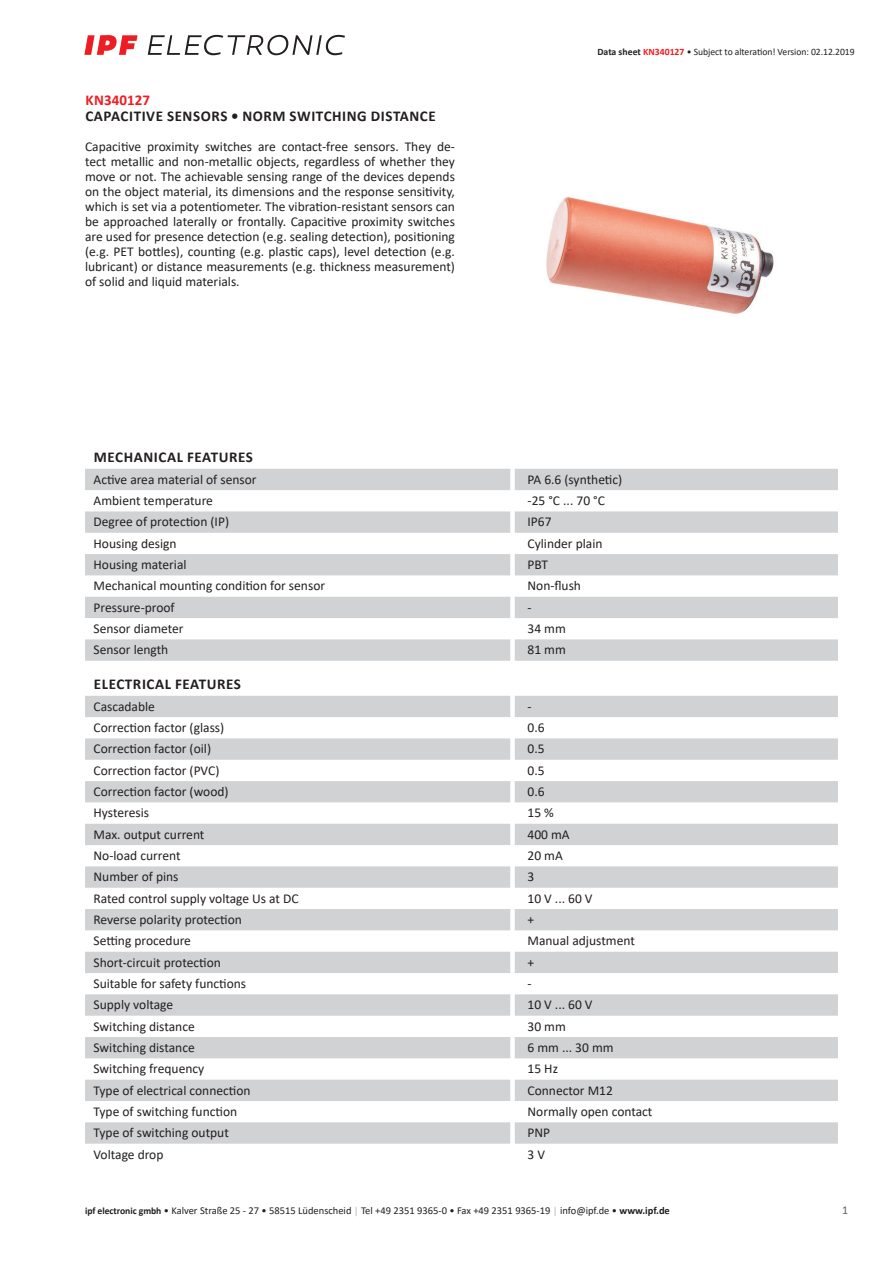
<style>
.page{position:relative;width:893px;height:1263px;background:#fff}
.page>*{position:absolute;margin:0;border:0;box-sizing:border-box;transform-origin:0 0}
.t1{font:700 15px "Calibri";letter-spacing:.04em;color:#231f20}
.t2{font:700 15px "Calibri";color:#ee1d23}
.t3{font:13.5px/15px "Calibri";color:#231f20;text-align:justify}
.t4{font:12px "Calibri";color:#636366}
.t5{font:10.5px "Calibri";color:#231f20}
.t6{font:9.75px "Calibri";letter-spacing:-.005em;color:#231f20}
.s1{font-weight:700}
.s2{font-weight:700;color:#ee1d23}
.s3{font-weight:700;font-size:9.75px}
.s4{font-size:9.75px;color:#a8a9ad}
</style>
<div class="page">
<svg style="left:148px;top:35px;width:197px;height:20px"></svg>
<svg style="left:84px;top:35px;width:54px;height:20px"></svg>
<svg style="left:85px;top:469px;width:753px;height:192px;fill:#d1d2d4"></svg>
<svg style="left:85px;top:696px;width:753px;height:448px;fill:#d3d4d6"></svg>
<img style="left:546px;top:197px;width:228px;height:117px">
<p class="t2" style="left:85px;top:89px;width:66px">KN340127</p>
<p class="t1" style="left:85px;top:106px;width:352px">CAPACITIVE SENSORS • NORM SWITCHING DISTANCE</p>
<p class="t3" style="left:85px;top:139px;width:371px">Capacitive proximity switches are contact-free sensors. They de&shy;tect metallic and non-metallic objects, regardless of whether they move or not. The achievable sensing range of the devices depends on the object material, its dimensions and the response sensitivity, which is set via a potentiometer. The vibration-resistant sensors can be approached laterally or frontally. Capacitive proximity switches are used for presence detection (e.g. sealing detection), positioning (e.g. PET bottles), counting (e.g. plastic caps), level detection (e.g. lubricant) or distance measurements (e.g. thickness measurement) of solid and liquid materials.</p>
<p class="t6" style="left:597px;top:45px;width:259px"><span class="s1">Data sheet</span> <span class="s2">KN340127</span> • Subject to alteration! Version: 02.12.2019</p>
<p class="t1" style="left:94px;top:447px;width:161px">MECHANICAL FEATURES</p>
<p class="t3" style="left:94px;top:471px;width:165px">Active area material of sensor</p>
<p class="t3" style="left:527px;top:471px;width:96px">PA 6.6 (synthetic)</p>
<p class="t3" style="left:94px;top:493px;width:121px">Ambient temperature</p>
<p class="t3" style="left:527px;top:493px;width:79px">-25 °C ... 70 °C</p>
<p class="t3" style="left:94px;top:514px;width:137px">Degree of protection (IP)</p>
<p class="t3" style="left:527px;top:514px;width:26px">IP67</p>
<p class="t3" style="left:94px;top:535px;width:85px">Housing design</p>
<p class="t3" style="left:527px;top:535px;width:76px">Cylinder plain</p>
<p class="t3" style="left:94px;top:557px;width:95px">Housing material</p>
<p class="t3" style="left:527px;top:557px;width:22px">PBT</p>
<p class="t3" style="left:94px;top:578px;width:233px">Mechanical mounting condition for sensor</p>
<p class="t3" style="left:527px;top:578px;width:55px">Non-flush</p>
<p class="t3" style="left:94px;top:599px;width:83px">Pressure-proof</p>
<p class="t3" style="left:527px;top:599px;width:6px">-</p>
<p class="t3" style="left:94px;top:621px;width:92px">Sensor diameter</p>
<p class="t3" style="left:527px;top:621px;width:40px">34 mm</p>
<p class="t3" style="left:94px;top:642px;width:76px">Sensor length</p>
<p class="t3" style="left:527px;top:642px;width:40px">81 mm</p>
<p class="t1" style="left:94px;top:674px;width:149px">ELECTRICAL FEATURES</p>
<p class="t3" style="left:94px;top:698px;width:63px">Cascadable</p>
<p class="t3" style="left:527px;top:698px;width:6px">-</p>
<p class="t3" style="left:94px;top:720px;width:132px">Correction factor (glass)</p>
<p class="t3" style="left:527px;top:720px;width:19px">0.6</p>
<p class="t3" style="left:94px;top:741px;width:119px">Correction factor (oil)</p>
<p class="t3" style="left:527px;top:741px;width:19px">0.5</p>
<p class="t3" style="left:94px;top:762px;width:127px">Correction factor (PVC)</p>
<p class="t3" style="left:527px;top:762px;width:19px">0.5</p>
<p class="t3" style="left:94px;top:784px;width:137px">Correction factor (wood)</p>
<p class="t3" style="left:527px;top:784px;width:19px">0.6</p>
<p class="t3" style="left:94px;top:805px;width:57px">Hysteresis</p>
<p class="t3" style="left:527px;top:805px;width:28px">15 %</p>
<p class="t3" style="left:94px;top:826px;width:112px">Max. output current</p>
<p class="t3" style="left:527px;top:826px;width:44px">400 mA</p>
<p class="t3" style="left:94px;top:848px;width:89px">No-load current</p>
<p class="t3" style="left:527px;top:848px;width:37px">20 mA</p>
<p class="t3" style="left:94px;top:869px;width:86px">Number of pins</p>
<p class="t3" style="left:527px;top:869px;width:8px">3</p>
<p class="t3" style="left:94px;top:890px;width:207px">Rated control supply voltage Us at DC</p>
<p class="t3" style="left:527px;top:890px;width:67px">10 V ... 60 V</p>
<p class="t3" style="left:94px;top:912px;width:150px">Reverse polarity protection</p>
<p class="t3" style="left:527px;top:912px;width:8px">+</p>
<p class="t3" style="left:94px;top:933px;width:99px">Setting procedure</p>
<p class="t3" style="left:527px;top:933px;width:109px">Manual adjustment</p>
<p class="t3" style="left:94px;top:954px;width:129px">Short-circuit protection</p>
<p class="t3" style="left:527px;top:954px;width:8px">+</p>
<p class="t3" style="left:94px;top:976px;width:154px">Suitable for safety functions</p>
<p class="t3" style="left:527px;top:976px;width:6px">-</p>
<p class="t3" style="left:94px;top:997px;width:81px">Supply voltage</p>
<p class="t3" style="left:527px;top:997px;width:67px">10 V ... 60 V</p>
<p class="t3" style="left:94px;top:1018px;width:103px">Switching distance</p>
<p class="t3" style="left:527px;top:1018px;width:40px">30 mm</p>
<p class="t3" style="left:94px;top:1040px;width:103px">Switching distance</p>
<p class="t3" style="left:527px;top:1040px;width:88px">6 mm ... 30 mm</p>
<p class="t3" style="left:94px;top:1061px;width:112px">Switching frequency</p>
<p class="t3" style="left:527px;top:1061px;width:32px">15 Hz</p>
<p class="t3" style="left:94px;top:1082px;width:159px">Type of electrical connection</p>
<p class="t3" style="left:527px;top:1082px;width:87px">Connector M12</p>
<p class="t3" style="left:94px;top:1104px;width:145px">Type of switching function</p>
<p class="t3" style="left:527px;top:1104px;width:126px">Normally open contact</p>
<p class="t3" style="left:94px;top:1125px;width:137px">Type of switching output</p>
<p class="t3" style="left:527px;top:1125px;width:24px">PNP</p>
<p class="t3" style="left:94px;top:1146px;width:71px">Voltage drop</p>
<p class="t3" style="left:527px;top:1146px;width:19px">3V</p>
<p class="t5" style="left:85px;top:1203px;width:586px"><span class="s3">ipf electronic gmbh</span> • Kalver Straße 25 - 27 • 58515 Lüdenscheid <span class="s4">│</span> Tel +49 2351 9365-0 • Fax +49 2351 9365-19 <span class="s4">│</span> info@ipf.de • <span class="s1">www.ipf.de</span></p>
<p class="t4" style="left:842px;top:1201px;width:8px">1</p>
</div>
